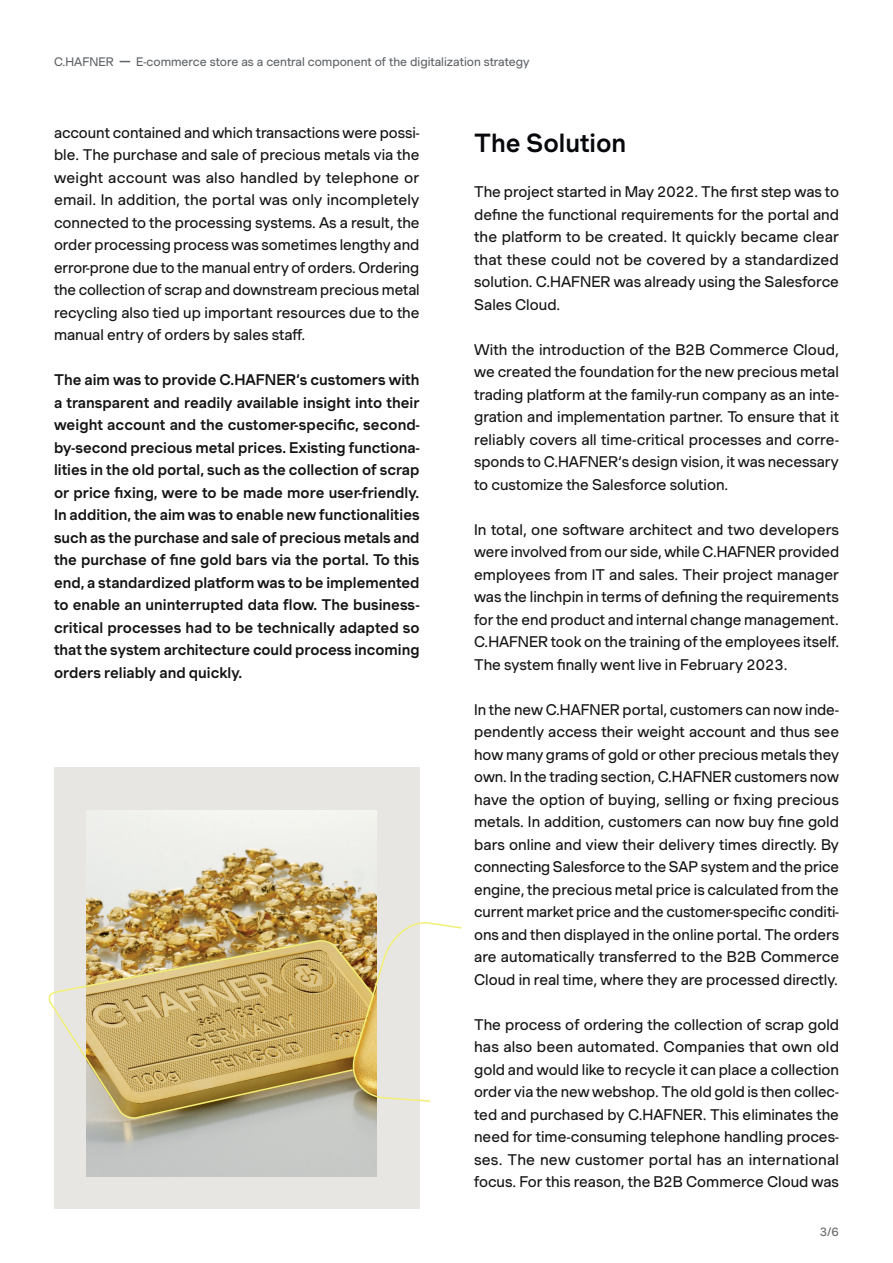
<style>
.page{position:relative;width:893px;height:1263px;background:#fff}
.page>*{position:absolute;margin:0;border:0;box-sizing:border-box;transform-origin:0 0}
.t1{font:500 25.5px "Muoto";color:#07080c}
.t2{font:15px/22.5px "Muoto";color:#141414;text-align:justify}
.t3{font:500 15px/22.5px "Muoto";color:#141414;text-align:justify}
.t4{font:12px "Muoto";color:#5f6367}
.t5{font:12px "Muoto";color:#67696c}
</style>
<div class="page">
<img style="left:86px;top:810px;width:291px;height:367px">
<div style="left:377px;top:767px;width:43px;height:442px;background:#e8e6e3"></div>
<div style="left:54px;top:767px;width:365px;height:43px;background:#e8e6e3"></div>
<div style="left:54px;top:767px;width:32px;height:442px;background:#e8e6e3"></div>
<div style="left:54px;top:1177px;width:365px;height:32px;background:#e8e6e3"></div>
<svg style="left:48px;top:940px;width:328px;height:179px;background:#c6af78"></svg>
<svg style="left:347px;top:919px;width:115px;height:184px"></svg>
<p class="t4" style="left:54px;top:52px;width:61px">C.HAFNER</p>
<p class="t4" style="left:136px;top:52px;width:395px">E-commerce store as a central component of the digitalization strategy</p>
<p class="t2" style="left:54px;top:121px;width:367px">account contained and which transactions were possi&shy;ble. The purchase and sale of precious metals via the weight account was also handled by telephone or email. In addition, the portal was only incompletely connected to the processing systems. As a result, the order processing process was sometimes lengthy and error-prone due to the manual entry of orders. Ordering the collection of scrap and downstream precious metal recycling also tied up important resources due to the manual entry of orders by sales staff.</p>
<p class="t3" style="left:54px;top:368px;width:367px">The aim was to provide C.HAFNER‘s customers with a transparent and readily available insight into their weight account and the customer-specific, second&shy;by-second precious metal prices. Existing functiona&shy;lities in the old portal, such as the collection of scrap or price fixing, were to be made more user-friendly.<br>In addition, the aim was to enable new functionalities such as the purchase and sale of precious metals and the purchase of fine gold bars via the portal. To this end, a standardized platform was to be implemented to enable an uninterrupted data flow. The business&shy;critical processes had to be technically adapted so that the system architecture could process incoming orders reliably and quickly.</p>
<p class="t1" style="left:474px;top:124px;width:154px">The Solution</p>
<p class="t2" style="left:474px;top:180px;width:366px">The project started in May 2022. The first step was to define the functional requirements for the portal and the platform to be created. It quickly became clear that these could not be covered by a standardized solution. C.HAFNER was already using the Salesforce Sales Cloud.</p>
<p class="t2" style="left:474px;top:338px;width:366px">With the introduction of the B2B Commerce Cloud, we created the foundation for the new precious metal trading platform at the family-run company as an inte&shy;gration and implementation partner. To ensure that it reliably covers all time-critical processes and corre&shy;sponds to C.HAFNER‘s design vision, it was necessary to customize the Salesforce solution.</p>
<p class="t2" style="left:474px;top:518px;width:366px">In total, one software architect and two developers were involved from our side, while C.HAFNER provided employees from IT and sales. Their project manager was the linchpin in terms of defining the requirements for the end product and internal change management.<br>C.HAFNER took on the training of the employees itself.<br>The system finally went live in February 2023.</p>
<p class="t2" style="left:474px;top:698px;width:366px">In the new C.HAFNER portal, customers can now inde&shy;pendently access their weight account and thus see how many grams of gold or other precious metals they own. In the trading section, C.HAFNER customers now have the option of buying, selling or fixing precious metals. In addition, customers can now buy fine gold bars online and view their delivery times directly. By connecting Salesforce to the SAP system and the price engine, the precious metal price is calculated from the current market price and the customer-specific conditi&shy;ons and then displayed in the online portal. The orders are automatically transferred to the B2B Commerce Cloud in real time, where they are processed directly.</p>
<p class="t2" style="left:474px;top:1013px;width:367px">The process of ordering the collection of scrap gold has also been automated. Companies that own old gold and would like to recycle it can place a collection order via the new webshop. The old gold is then collec&shy;ted and purchased by C.HAFNER. This eliminates the need for time-consuming telephone handling proces&shy;ses. The new customer portal has an international focus. For this reason, the B2B Commerce Cloud was</p>
<p class="t5" style="left:820px;top:1223px;width:21px">3/6</p>
</div>
